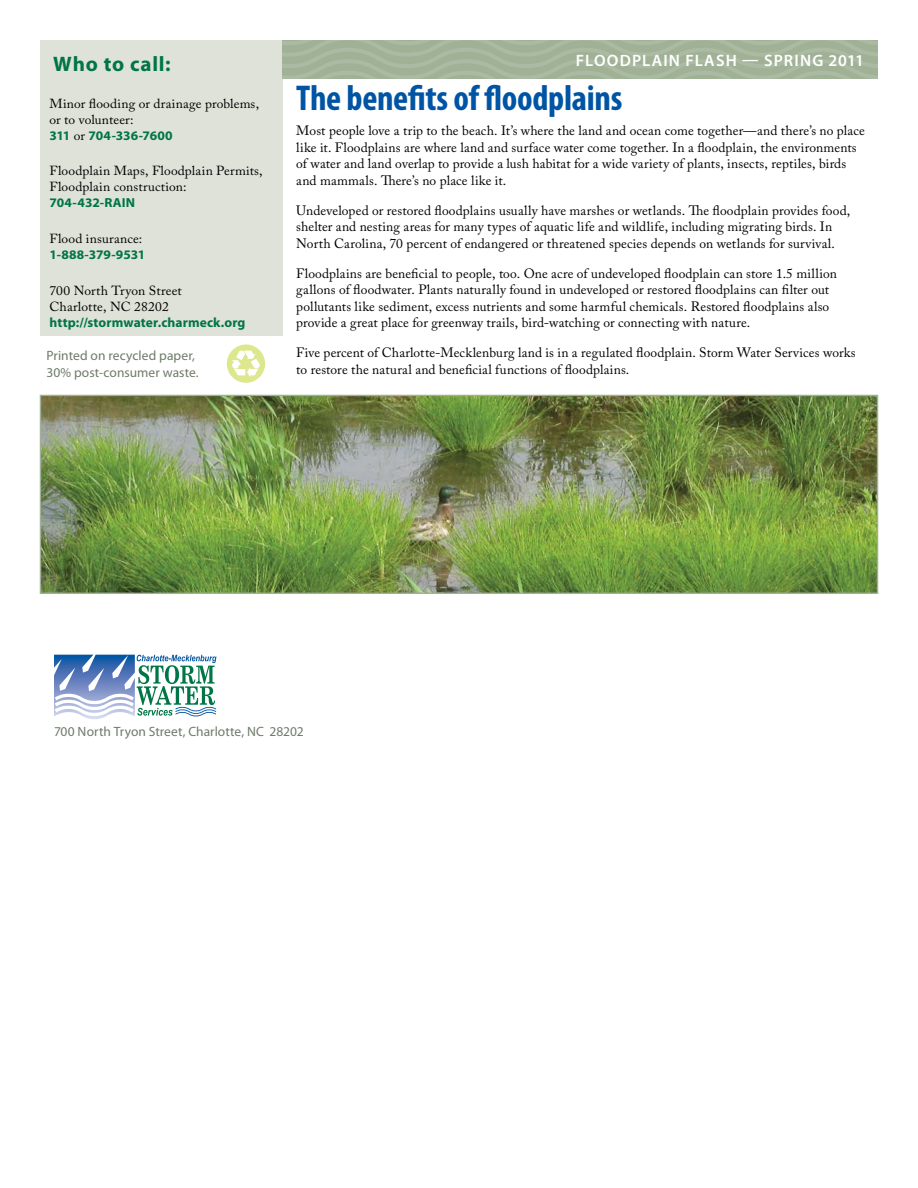
<style>
.page{position:relative;width:918px;height:1188px;background:#fff}
.page>*{position:absolute;margin:0;border:0;box-sizing:border-box;transform-origin:0 0}
.t1{font:700 condensed 36px "Myriad Pro";letter-spacing:-.01em;color:#0054a4}
.t2{font:700 21px "Myriad Pro";letter-spacing:.035em;color:#007546}
.t3{font:600 16.5px "Myriad Pro";letter-spacing:.07em;color:#fff}
.t4{font:13.5px/16.5px "Adobe Caslon Pro";letter-spacing:.01em;color:#000}
.t5{font:13.5px/16.2px "Myriad Pro";color:#6e7b69}
.t6{font:700 13.5px "Myriad Pro";letter-spacing:.01em;color:#007546}
.t7{font:13.05px/16px "Adobe Caslon Pro";letter-spacing:.01em;color:#000}
.t8{font:700 13.05px "Myriad Pro";color:#007546}
.s1{font-family:"Adobe Caslon Pro";font-weight:400;color:#000}
</style>
<div class="page">
<div style="left:40px;top:40px;width:243px;height:296px;background:#dee2d8"></div>
<svg style="left:282px;top:40px;width:596px;height:39px;background:#a4b49a"></svg>
<svg style="left:54px;top:655px;width:162px;height:64px"></svg>
<div style="left:227px;top:345px;width:38px;height:38px;background:#dde78e;border-radius:50%"></div>
<svg style="left:232px;top:351px;width:28px;height:26px"></svg>
<img style="left:42px;top:397px;width:834px;height:195px">
<div style="left:40px;top:395px;width:838px;height:199px;border:1px solid #a0b196"></div>
<h2 class="t2" style="left:53px;top:50px;width:119px">Who to call:</h2>
<p class="t3" style="left:576px;top:50px;width:290px">FLOODPLAIN FLASH — SPRING 2011</p>
<p class="t7" style="left:50px;top:95px;width:211px">Minor flooding or drainage problems, or to volunteer:</p>
<p class="t8" style="left:50px;top:127px;width:125px">311 <span class="s1">or</span> 704-336-7600</p>
<p class="t7" style="left:50px;top:163px;width:215px">Floodplain Maps, Floodplain Permits,<br>Floodplain construction:</p>
<p class="t8" style="left:50px;top:194px;width:87px">704-432-RAIN</p>
<p class="t7" style="left:50px;top:230px;width:94px">Flood insurance:</p>
<p class="t8" style="left:50px;top:246px;width:97px">1-888-379-9531</p>
<p class="t7" style="left:50px;top:282px;width:134px">700 North Tryon Street<br>Charlotte, NC 28202</p>
<p class="t6" style="left:50px;top:314px;width:198px">http://stormwater.charmeck.org</p>
<p class="t5" style="left:47px;top:348px;width:154px">Printed on recycled paper,<br>30% post-consumer waste.</p>
<h1 class="t1" style="left:296px;top:75px;width:328px">The benefits of floodplains</h1>
<p class="t4" style="left:296px;top:122px;width:570px">Most people love a trip to the beach. It’s where the land and ocean come together—and there’s no place like it. Floodplains are where land and surface water come together. In a floodplain, the environments of water and land overlap to provide a lush habitat for a wide variety of plants, insects, reptiles, birds and mammals. There’s no place like it.</p>
<p class="t4" style="left:296px;top:202px;width:556px">Undeveloped or restored floodplains usually have marshes or wetlands. The floodplain provides food, shelter and nesting areas for many types of aquatic life and wildlife, including migrating birds. In<br>North Carolina, 70 percent of endangered or threatened species depends on wetlands for survival.</p>
<p class="t4" style="left:296px;top:265px;width:542px">Floodplains are beneficial to people, too. One acre of undeveloped floodplain can store 1.5 million gallons of floodwater. Plants naturally found in undeveloped or restored floodplains can filter out pollutants like sediment, excess nutrients and some harmful chemicals. Restored floodplains also provide a great place for greenway trails, bird-watching or connecting with nature.</p>
<p class="t4" style="left:296px;top:344px;width:561px">Five percent of Charlotte-Mecklenburg land is in a regulated floodplain. Storm Water Services works to restore the natural and beneficial functions of floodplains.</p>
<p class="t5" style="left:54px;top:723px;width:251px">700 N orth Tryon Street, Charlotte, N C 28202</p>
</div>
